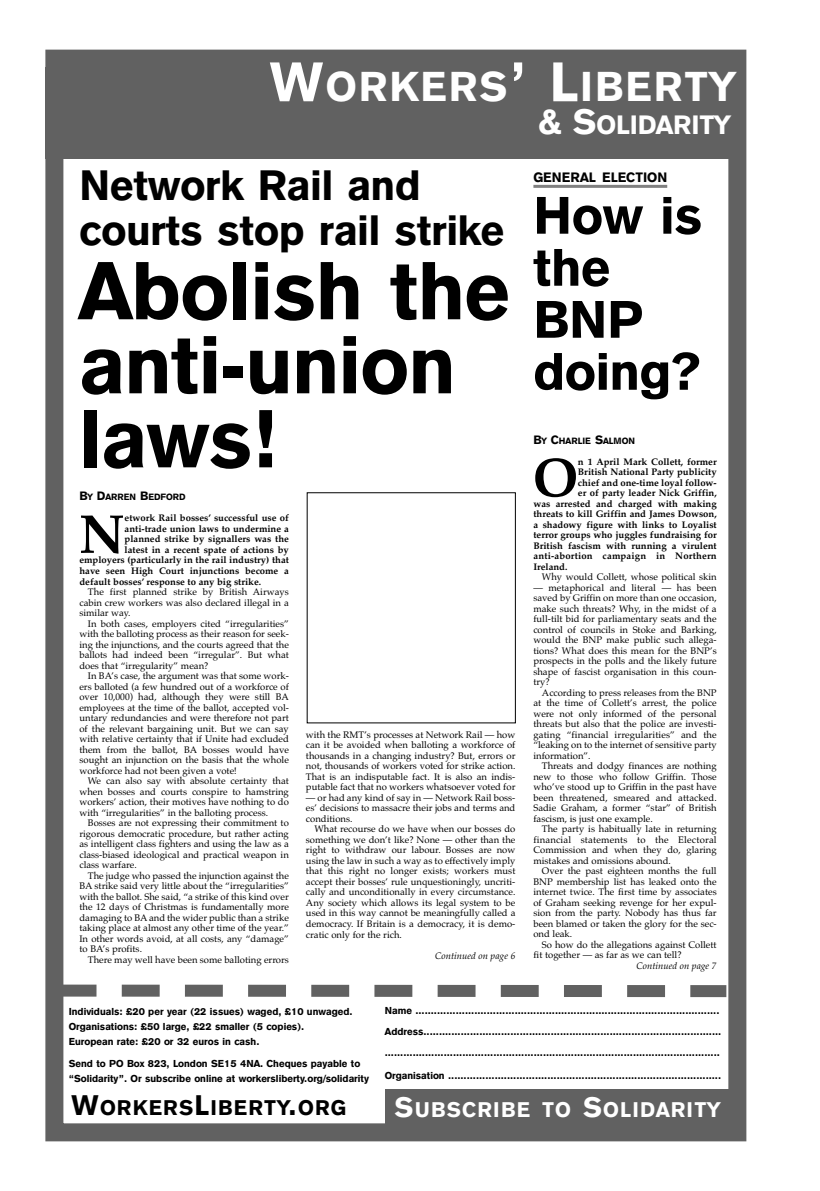
<style>
.page{position:relative;width:820px;height:1191px;background:#fff}
.page>*{position:absolute;margin:0;border:0;box-sizing:border-box;transform-origin:0 0}
.t1{font:81px/74px "Gothic 725 BT Black A";color:#000}
.t2{font:700 54.8px "Palatino";color:#000}
.t3{font:52px/52px "Gothic 725 BT Black A";color:#000}
.t4{font:42px/45px "Gothic 725 BT Black A";color:#000}
.t5{font:41.2px "Gothic 725 BT Black A";letter-spacing:.05em;color:#fff}
.t6{font:26.2px "Gothic 725 BT Black A";color:#fff}
.t7{font:21px "Gothic 725 BT Black A";letter-spacing:.06em;color:#fff}
.t8{font:21px "Gothic 725 BT Black A";letter-spacing:.06em;color:#000}
.t9{font:13.5px "Gothic 725 BT Black A";color:#000}
.t10{font:10px/15px "Gothic 725 BT Black A";color:#000}
.t11{font:9.5px/10.5px "Palatino";color:#000;text-align:justify}
.t12{font:700 9.5px "Palatino";color:#000}
.t13{font:italic 9.5px "Palatino";color:#000}
.t14{font:700 9.5px "Palatino";letter-spacing:.02em;color:#000}
.t15{font:9px "Gothic 725 BT Black A";color:#000}
.s1{font-size:55px}
.s2{font-size:12px}
.s3{font-size:35px}
.s4{font-size:28px}
</style>
<div class="page">
<div style="left:45px;top:50px;width:701px;height:1091px;border:18px solid #616161"></div>
<div style="left:45px;top:67px;width:698px;height:91px;background:#616161"></div>
<div style="left:385px;top:1088px;width:343px;height:41px;background:#616161"></div>
<svg style="left:84px;top:984px;width:618px;height:14px"></svg>
<div style="left:60px;top:984px;width:36px;height:12px;background:#616161"></div>
<div style="left:690px;top:985px;width:36px;height:12px;background:#616161"></div>
<hr style="left:533px;top:185px;width:134px;height:3px;background:#808080">
<h3 class="t5" style="left:269px;top:72px;width:467px"><span class="s1">W</span>ORKERS<span class="s1">’ L</span>IBERTY</h3>
<h3 class="t4" style="left:79px;top:167px;width:426px">Network Rail and courts stop rail strike</h3>
<h1 class="t1" style="left:79px;top:261px;width:432px">Abolish the anti-union laws!</h1>
<p class="t15" style="left:79px;top:494px;width:108px"><span class="s2">B</span>Y <span class="s2">D</span>ARREN <span class="s2">B</span>EDFORD</p>
<h2 class="t2" style="left:79px;top:502px;width:47px">N</h2>
<p class="t12" style="left:124px;top:512px;width:166px">etwork Rail bosses’ successful use of</p>
<p class="t12" style="left:124px;top:523px;width:166px">anti-trade union laws to undermine a</p>
<p class="t12" style="left:124px;top:533px;width:166px">planned strike by signallers was the</p>
<p class="t12" style="left:124px;top:544px;width:166px">latest in a recent spate of actions by</p>
<p class="t12" style="left:79px;top:554px;width:211px">employers (particularly in the rail industry) that</p>
<p class="t12" style="left:79px;top:565px;width:211px">have seen High Court injunctions become a</p>
<p class="t12" style="left:79px;top:575px;width:183px">default bosses’ response to any big strike.</p>
<p class="t11" style="left:79px;top:586px;width:211px;text-indent:9px">The first planned strike by British Airways cabin crew workers was also declared illegal in a similar way.</p>
<p class="t11" style="left:79px;top:618px;width:211px;text-indent:9px">In both cases, employers cited “irregularities” with the balloting process as their reason for seek&shy;ing the injunctions, and the courts agreed that the ballots had indeed been “irregular”. But what does that “irregularity” mean?</p>
<p class="t11" style="left:79px;top:670px;width:211px;text-indent:9px">In BA’s case, the argument was that some work&shy;ers balloted (a few hundred out of a workforce of over 10,000) had, although they were still BA employees at the time of the ballot, accepted vol&shy;untary redundancies and were therefore not part of the relevant bargaining unit. But we can say with relative certainty that if Unite had excluded them from the ballot, BA bosses would have sought an injunction on the basis that the whole workforce had not been given a vote!</p>
<p class="t11" style="left:79px;top:775px;width:211px;text-indent:9px">We can also say with absolute certainty that when bosses and courts conspire to hamstring workers’ action, their motives have nothing to do with “irregularities” in the balloting process.</p>
<p class="t11" style="left:79px;top:817px;width:211px;text-indent:9px">Bosses are not expressing their commitment to rigorous democratic procedure, but rather acting as intelligent class fighters and using the law as a class-biased ideological and practical weapon in class warfare.</p>
<p class="t11" style="left:79px;top:870px;width:211px;text-indent:9px">The judge who passed the injunction against the BA strike said very little about the “irregularities” with the ballot. She said, “a strike of this kind over the 12 days of Christmas is fundamentally more damaging to BA and the wider public than a strike taking place at almost any other time of the year.” In other words avoid, at all costs, any “damage” to BA’s profits.</p>
<p class="t11" style="left:88px;top:954px;width:202px">There may well have been some balloting errors</p>
<p class="t11" style="left:306px;top:729px;width:211px">with the RMT’s processes at Network Rail — how can it be avoided when balloting a workforce of thousands in a changing industry? But, errors or not, thousands of workers voted for strike action.<br>That is an indisputable fact. It is also an indis&shy;putable fact that no workers whatsoever voted for</p>
<p class="t11" style="left:306px;top:792px;width:211px">— or had any kind of say in — Network Rail boss&shy;es’ decisions to massacre their jobs and terms and conditions.</p>
<p class="t11" style="left:306px;top:824px;width:211px;text-indent:9px">What recourse do we have when our bosses do something we don’t like? None — other than the right to withdraw our labour. Bosses are now using the law in such a way as to effectively imply that this right no longer exists; workers must accept their bosses’ rule unquestioningly, uncriti&shy;cally and unconditionally in every circumstance.<br>Any society which allows its legal system to be used in this way cannot be meaningfully called a democracy. If Britain is a democracy, it is demo&shy;cratic only for the rich.</p>
<p class="t13" style="left:435px;top:949px;width:82px">Continued on page 6</p>
<h3 class="t6" style="left:538px;top:115px;width:193px"><span class="s3">&amp; S</span>OLIDARITY</h3>
<h3 class="t9" style="left:533px;top:172px;width:135px">GENERAL ELECTION</h3>
<h3 class="t3" style="left:533px;top:194px;width:170px">How is the<br>BNP doing?</h3>
<p class="t15" style="left:533px;top:437px;width:103px"><span class="s2">B</span>Y <span class="s2">C</span>HARLIE <span class="s2">S</span>ALMON</p>
<h2 class="t2" style="left:532px;top:445px;width:47px">O</h2>
<p class="t12" style="left:577px;top:456px;width:140px">n 1 April Mark Collett, former</p>
<p class="t12" style="left:577px;top:466px;width:140px">British National Party publicity</p>
<p class="t12" style="left:577px;top:477px;width:140px">chief and one-time loyal follow-</p>
<p class="t12" style="left:577px;top:487px;width:140px">er of party leader Nick Griffin,</p>
<p class="t12" style="left:533px;top:498px;width:185px">was arrested and charged with making</p>
<p class="t12" style="left:533px;top:508px;width:185px">threats to kill Griffin and James Dowson,</p>
<p class="t12" style="left:533px;top:519px;width:185px">a shadowy figure with links to Loyalist</p>
<p class="t12" style="left:533px;top:529px;width:185px">terror groups who juggles fundraising for</p>
<p class="t12" style="left:533px;top:540px;width:185px">British fascism with running a virulent</p>
<p class="t14" style="left:533px;top:550px;width:185px">anti-abortion campaign in Northern</p>
<p class="t12" style="left:533px;top:561px;width:36px">Ireland.</p>
<p class="t11" style="left:541px;top:572px;width:176px">Why would Collett, whose political skin</p>
<p class="t11" style="left:533px;top:582px;width:185px">— metaphorical and literal — has been saved by Griffin on more than one occasion, make such threats? Why, in the midst of a full-tilt bid for parliamentary seats and the control of councils in Stoke and Barking, would the BNP make public such allega&shy;tions? What does this mean for the BNP’s prospects in the polls and the likely future shape of fascist organisation in this coun&shy;try?</p>
<p class="t11" style="left:533px;top:687px;width:185px;text-indent:9px">According to press releases from the BNP at the time of Collett’s arrest, the police were not only informed of the personal threats but also that the police are investi&shy;gating “financial irregularities” and the “leaking on to the internet of sensitive party information”.</p>
<p class="t11" style="left:533px;top:761px;width:185px;text-indent:9px">Threats and dodgy finances are nothing new to those who follow Griffin. Those who’ve stood up to Griffin in the past have been threatened, smeared and attacked.<br>Sadie Graham, a former “star” of British fascism, is just one example.</p>
<p class="t11" style="left:533px;top:824px;width:185px;text-indent:9px">The party is habitually late in returning financial statements to the Electoral Commission and when they do, glaring mistakes and omissions abound.</p>
<p class="t11" style="left:533px;top:866px;width:185px;text-indent:9px">Over the past eighteen months the full BNP membership list has leaked onto the internet twice. The first time by associates of Graham seeking revenge for her expul&shy;sion from the party. Nobody has thus far been blamed or taken the glory for the sec&shy;ond leak.</p>
<p class="t11" style="left:533px;top:939px;width:185px;text-indent:9px">So how do the allegations against Collett fit together — as far as we can tell?</p>
<p class="t13" style="left:636px;top:960px;width:82px">Continued on page 7</p>
<p class="t10" style="left:69px;top:1004px;width:285px">Individuals: £20 per year (22 issues) waged, £10 unwaged.<br>Organisations: £50 large, £22 smaller (5 copies).<br>European rate: £20 or 32 euros in cash.</p>
<p class="t10" style="left:69px;top:1056px;width:301px">Send to PO Box 823, London SE15 4NA. Cheques payable to “Solidarity”. Or subscribe online at workersliberty.org/solidarity</p>
<h3 class="t8" style="left:71px;top:1100px;width:276px"><span class="s4">W</span>ORKERS<span class="s4">L</span>IBERTY<span class="s4">.</span>ORG</h3>
<p class="t10" style="left:384px;top:1000px;width:338px;line-height:21px">Name ..................................................................................................<br>Address................................................................................................ ............................................................................................................</p>
<p class="t10" style="left:384px;top:1068px;width:338px">Organisation ........................................................................................</p>
<h3 class="t7" style="left:394px;top:1101px;width:327px"><span class="s4">S</span>UBSCRIBE TO <span class="s4">S</span>OLIDARITY</h3>
</div>
